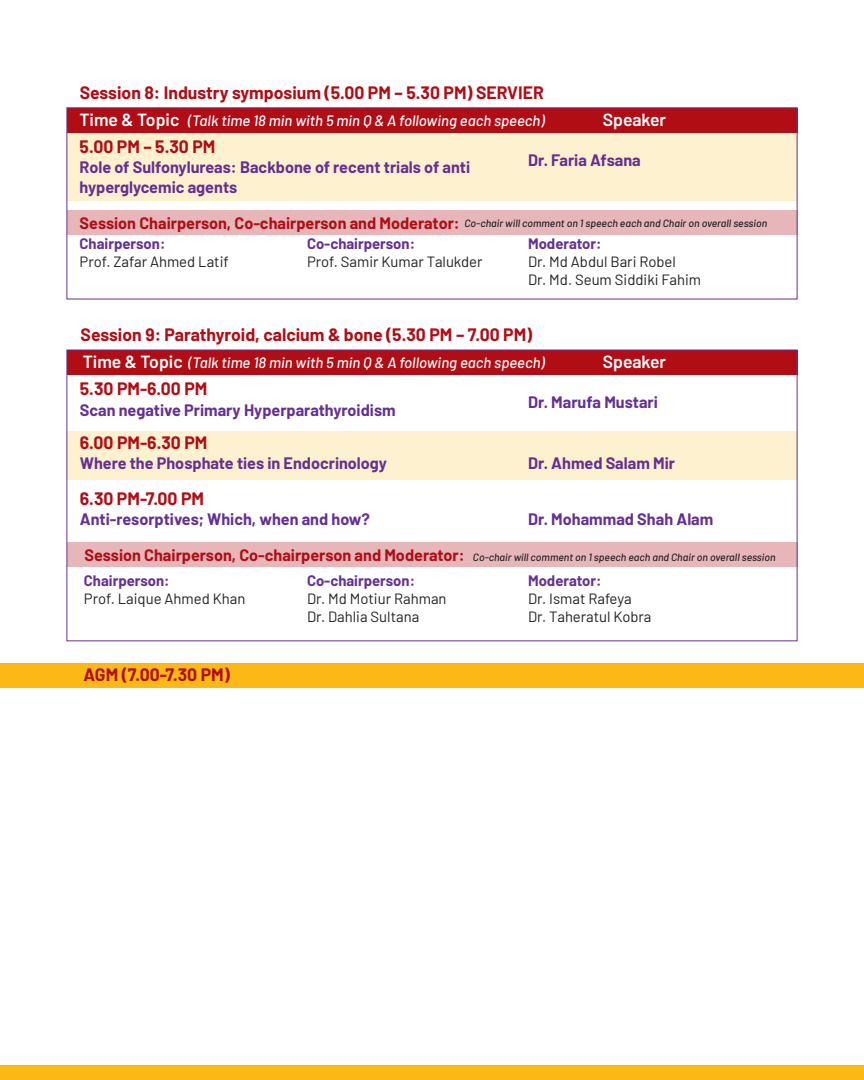
<style>
.page{position:relative;width:864px;height:1080px;background:#fff}
.page>*{position:absolute;margin:0;border:0;box-sizing:border-box;transform-origin:0 0}
.t1{font:700 17.55px "Barlow";color:#b00d15}
.t2{font:600 17.55px "Barlow";color:#fff}
.t3{font:700 16.2px/19.5px "Barlow";color:#653092}
.t4{font:700 16.2px "Barlow";color:#b00d15}
.t5{font:italic 500 15px "Barlow";color:#fff}
.t6{font:14.85px/17.9px "Barlow";color:#231f20}
.t7{font:700 14.85px "Barlow";color:#653092}
.t8{font:italic 500 10.5px "Barlow";color:#231f20}
</style>
<div class="page">
<div style="left:67px;top:130px;width:730px;height:71px;background:#fef1d0"></div>
<div style="left:67px;top:108px;width:730px;height:25px;background:#b00d15"></div>
<div style="left:67px;top:210px;width:730px;height:25px;background:#e7b6b9"></div>
<div style="left:67px;top:431px;width:730px;height:49px;background:#fef1d0"></div>
<div style="left:67px;top:350px;width:730px;height:25px;background:#b00d15"></div>
<div style="left:67px;top:542px;width:730px;height:25px;background:#e7b6b9"></div>
<div style="left:0;top:663px;width:864px;height:25px;background:#fcb814"></div>
<div style="left:0;top:1065px;width:864px;height:15px;background:#fcb814"></div>
<p class="t1" style="left:80px;top:79px;width:466px">Session 8: Industry symposium (5.00 PM – 5.30 PM) SERVIER</p>
<p class="t1" style="left:80px;top:133px;width:137px">5.00 PM – 5.30 PM</p>
<p class="t3" style="left:80px;top:156px;width:392px">Role of Sulfonylureas: Backbone of recent trials of anti hyperglycemic agents</p>
<p class="t2" style="left:80px;top:106px;width:101px">Time &amp; Topic</p>
<p class="t2" style="left:603px;top:106px;width:65px">Speaker</p>
<p class="t5" style="left:188px;top:109px;width:358px">(Talk time 18 min with 5 min Q &amp; A following each speech)</p>
<p class="t3" style="left:528px;top:149px;width:114px">Dr. Faria Afsana</p>
<p class="t4" style="left:80px;top:211px;width:382px">Session Chairperson, Co-chairperson and Moderator:</p>
<p class="t7" style="left:307px;top:233px;width:110px">Co-chairperson:</p>
<p class="t6" style="left:307px;top:252px;width:177px">Prof. Samir Kumar Talukder</p>
<p class="t8" style="left:464px;top:216px;width:304px">Co-chair will comment on 1 speech each and Chair on overall session</p>
<p class="t7" style="left:80px;top:233px;width:87px">Chairperson:</p>
<p class="t6" style="left:80px;top:252px;width:151px">Prof. Zafar Ahmed Latif</p>
<p class="t7" style="left:528px;top:233px;width:75px">Moderator:</p>
<p class="t6" style="left:528px;top:252px;width:175px">Dr. Md Abdul Bari Robel<br>Dr. Md. Seum Siddiki Fahim</p>
<p class="t1" style="left:81px;top:322px;width:453px">Session 9: Parathyroid, calcium &amp; bone (5.30 PM – 7.00 PM)</p>
<p class="t1" style="left:80px;top:376px;width:129px">5.30 PM-6.00 PM</p>
<p class="t3" style="left:80px;top:399px;width:317px">Scan negative Primary Hyperparathyroidism</p>
<p class="t1" style="left:80px;top:430px;width:129px">6.00 PM-6.30 PM</p>
<p class="t3" style="left:80px;top:453px;width:309px">Where the Phosphate ties in Endocrinology</p>
<p class="t1" style="left:80px;top:485px;width:126px">6.30 PM-7.00 PM</p>
<p class="t3" style="left:80px;top:508px;width:292px">Anti-resorptives; Which, when and how?</p>
<p class="t2" style="left:83px;top:349px;width:101px">Time &amp; Topic</p>
<p class="t2" style="left:603px;top:349px;width:65px">Speaker</p>
<p class="t5" style="left:188px;top:352px;width:358px">(Talk time 18 min with 5 min Q &amp; A following each speech)</p>
<p class="t3" style="left:528px;top:391px;width:131px">Dr. Marufa Mustari</p>
<p class="t3" style="left:528px;top:453px;width:148px">Dr. Ahmed Salam Mir</p>
<p class="t3" style="left:528px;top:508px;width:187px">Dr. Mohammad Shah Alam</p>
<p class="t4" style="left:85px;top:543px;width:382px">Session Chairperson, Co-chairperson and Moderator:</p>
<p class="t7" style="left:307px;top:570px;width:110px">Co-chairperson:</p>
<p class="t6" style="left:307px;top:589px;width:141px">Dr. Md Motiur Rahman<br>Dr. Dahlia Sultana</p>
<p class="t7" style="left:84px;top:570px;width:87px">Chairperson:</p>
<p class="t6" style="left:84px;top:589px;width:163px">Prof. Laique Ahmed Khan</p>
<p class="t8" style="left:473px;top:550px;width:304px">Co-chair will comment on 1 speech each and Chair on overall session</p>
<p class="t7" style="left:528px;top:570px;width:75px">Moderator:</p>
<p class="t6" style="left:528px;top:589px;width:125px">Dr. Ismat Rafeya<br>Dr. Taheratul Kobra</p>
<p class="t1" style="left:84px;top:662px;width:148px">AGM (7.00-7.30 PM)</p>
</div>
